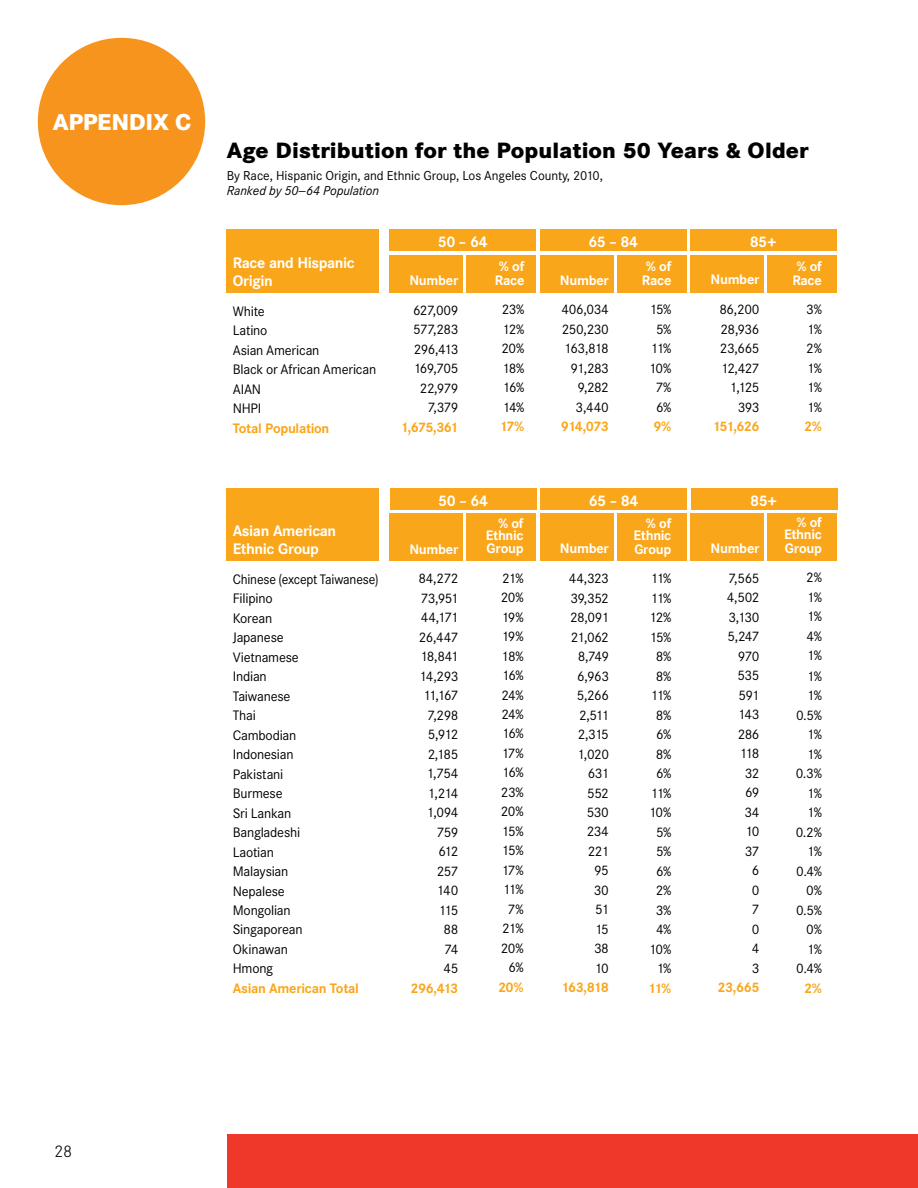
<style>
.page{position:relative;width:918px;height:1188px;background:#fff}
.page>*{position:absolute;margin:0;border:0;box-sizing:border-box;transform-origin:0 0}
.t1{font:800 22.5px "Corporate S";letter-spacing:-.015em;color:#fff}
.t2{font:800 21.75px "Corporate S";letter-spacing:.005em;color:#000}
.t3{font:300 16.5px "Corporate S";color:#000}
.t4{font:700 15px/18px "Corporate S";letter-spacing:-.025em;color:#fff}
.t5{font:13.5px/19.5px "Corporate S";letter-spacing:-.02em;color:#000;text-align:right}
.t6{font:13.5px/19.5px "Corporate S";letter-spacing:-.02em;color:#000;scale:.96 1}
.t7{font:13.5px/19.5px "Corporate S";letter-spacing:-.045em;color:#000;text-align:right}
.t8{font:700 13.5px/13.5px "Corporate S";letter-spacing:-.02em;color:#fff}
.t9{font:13.5px/19.5px "Corporate S";letter-spacing:-.055em;color:#000;text-align:right}
.t10{font:700 13.5px "Corporate S";letter-spacing:-.035em;color:#faa61a}
.t11{font:13.5px/19.5px "Corporate S";letter-spacing:-.075em;color:#000;text-align:center}
.t12{font:13.5px/19.5px "Corporate S";letter-spacing:-.105em;color:#000;text-align:center}
.t13{font:13.5px/19.5px "Corporate S";letter-spacing:-.04em;color:#000;text-align:right}
.t14{font:12.75px "Corporate S";letter-spacing:-.005em;color:#000}
.t15{font:italic 12.75px "Corporate S";letter-spacing:-.005em;color:#000}
</style>
<div class="page">
<div style="left:227px;top:1134px;width:691px;height:54px;background:#ef3829"></div>
<div style="left:389px;top:229px;width:147px;height:21px;background:#faa61a"></div>
<div style="left:540px;top:229px;width:146px;height:21px;background:#faa61a"></div>
<div style="left:691px;top:229px;width:146px;height:21px;background:#faa61a"></div>
<div style="left:389px;top:255px;width:74px;height:37px;background:#faa61a"></div>
<div style="left:389px;top:513px;width:74px;height:48px;background:#faa61a"></div>
<div style="left:540px;top:255px;width:74px;height:37px;background:#faa61a"></div>
<div style="left:540px;top:513px;width:74px;height:48px;background:#faa61a"></div>
<div style="left:690px;top:255px;width:74px;height:37px;background:#faa61a"></div>
<div style="left:690px;top:513px;width:74px;height:48px;background:#faa61a"></div>
<div style="left:467px;top:255px;width:69px;height:37px;background:#faa61a"></div>
<div style="left:467px;top:513px;width:69px;height:48px;background:#faa61a"></div>
<div style="left:618px;top:255px;width:69px;height:37px;background:#faa61a"></div>
<div style="left:618px;top:513px;width:69px;height:48px;background:#faa61a"></div>
<div style="left:767px;top:255px;width:70px;height:37px;background:#faa61a"></div>
<div style="left:767px;top:513px;width:70px;height:48px;background:#faa61a"></div>
<div style="left:227px;top:229px;width:152px;height:63px;background:#faa61a"></div>
<div style="left:227px;top:488px;width:152px;height:73px;background:#faa61a"></div>
<div style="left:390px;top:488px;width:146px;height:21px;background:#faa61a"></div>
<div style="left:540px;top:488px;width:147px;height:21px;background:#faa61a"></div>
<div style="left:691px;top:488px;width:146px;height:21px;background:#faa61a"></div>
<div style="left:38px;top:38px;width:167px;height:167px;background:#f7941e;border-radius:50%"></div>
<h1 class="t1" style="left:53px;top:108px;width:140px">APPENDIX C</h1>
<h2 class="t2" style="left:227px;top:136px;width:583px">Age Distribution for the Population 50 Years &amp; Older</h2>
<p class="t14" style="left:227px;top:168px;width:378px">By Race, Hispanic Origin, and Ethnic Group, Los Angeles County, 2010,</p>
<p class="t15" style="left:227px;top:183px;width:154px">Ranked by 50—64 Population</p>
<p class="t4" style="left:233px;top:254px;width:124px">Race and Hispanic<br>Origin</p>
<p class="t5" style="left:233px;top:301px;width:145px;text-align:left">White<br>Latino<br>Asian American<br>Black or African American<br>AIAN<br>NHPI</p>
<p class="t10" style="left:233px;top:420px;width:98px">Total Population</p>
<p class="t4" style="left:233px;top:522px;width:105px">Asian American<br>Ethnic Group</p>
<p class="t6" style="left:233px;top:569px;width:153px">Chinese (except Taiwanese)<br>Filipino<br>Korean<br>Japanese<br>Vietnamese<br>Indian<br>Taiwanese<br>Thai<br>Cambodian<br>Indonesian<br>Pakistani<br>Burmese<br>Sri Lankan<br>Bangladeshi<br>Laotian<br>Malaysian<br>Nepalese<br>Mongolian<br>Singaporean<br>Okinawan<br>Hmong</p>
<p class="t10" style="left:233px;top:980px;width:128px">Asian American Total</p>
<p class="t4" style="left:438px;top:233px;width:51px">50 – 64</p>
<p class="t4" style="left:588px;top:233px;width:51px">65 – 84</p>
<p class="t4" style="left:750px;top:233px;width:29px">85+</p>
<p class="t8" style="left:409px;top:274px;width:50px">Number</p>
<p class="t7" style="left:413px;top:300px;width:47px">627,009<br>577,283<br>296,413<br>169,705<br>22,979<br>7,379</p>
<p class="t10" style="left:401px;top:419px;width:59px">1,675,361</p>
<p class="t8" style="left:495px;top:260px;width:31px">% of<br>Race</p>
<p class="t5" style="left:502px;top:300px;width:24px;text-align:justify">23% 12% 20% 18% 16% 14%</p>
<p class="t10" style="left:499px;top:419px;width:26px">17%</p>
<p class="t8" style="left:560px;top:273px;width:50px">Number</p>
<p class="t5" style="left:561px;top:300px;width:49px">406,034<br>250,230<br>163,818<br>91,283<br>9,282<br>3,440</p>
<p class="t10" style="left:561px;top:418px;width:50px">914,073</p>
<p class="t8" style="left:642px;top:260px;width:31px">% of<br>Race</p>
<p class="t5" style="left:649px;top:300px;width:24px;text-align:center">15%<br>5%<br>11%<br>10%<br>7%<br>6%</p>
<p class="t10" style="left:653px;top:418px;width:20px">9%</p>
<p class="t8" style="left:711px;top:273px;width:50px">Number</p>
<p class="t13" style="left:719px;top:300px;width:42px">86,200<br>28,936<br>23,665<br>12,427<br>1,125<br>393</p>
<p class="t10" style="left:712px;top:418px;width:49px">151,626</p>
<p class="t8" style="left:792px;top:260px;width:31px">% of<br>Race</p>
<p class="t5" style="left:806px;top:300px;width:17px;text-align:justify">3% 1% 2% 1% 1% 1%</p>
<p class="t10" style="left:804px;top:418px;width:19px">2%</p>
<p class="t4" style="left:438px;top:492px;width:51px">50 – 64</p>
<p class="t4" style="left:589px;top:492px;width:51px">65 – 84</p>
<p class="t4" style="left:750px;top:492px;width:29px">85+</p>
<p class="t8" style="left:409px;top:542px;width:50px">Number</p>
<p class="t9" style="left:418px;top:569px;width:41px">84,272<br>73,951<br>44,171<br>26,447<br>18,841<br>14,293<br>11,167<br>7,298<br>5,912<br>2,185<br>1,754<br>1,214<br>1,094<br>759<br>612<br>257<br>140<br>115<br>88<br>74<br>45</p>
<p class="t10" style="left:411px;top:980px;width:49px">296,413</p>
<p class="t8" style="left:486px;top:517px;width:39px;line-height:12px;text-align:right">% of<br>Ethnic</p>
<p class="t8" style="left:487px;top:542px;width:39px">Group</p>
<p class="t11" style="left:501px;top:568px;width:24px">21%<br>20%<br>19%<br>19%<br>18%<br>16%<br>24%<br>24%<br>16%<br>17%<br>16%<br>23%<br>20%<br>15%<br>15%<br>17%<br>11%<br>7%<br>21%<br>20%<br>6%</p>
<p class="t10" style="left:498px;top:979px;width:27px">20%</p>
<p class="t8" style="left:560px;top:542px;width:50px">Number</p>
<p class="t7" style="left:569px;top:569px;width:42px">44,323<br>39,352<br>28,091<br>21,062<br>8,749<br>6,963<br>5,266<br>2,511<br>2,315<br>1,020<br>631<br>552<br>530<br>234<br>221<br>95<br>30<br>51<br>15<br>38<br>10</p>
<p class="t10" style="left:561px;top:979px;width:49px">163,818</p>
<p class="t8" style="left:634px;top:518px;width:39px;line-height:12px;text-align:right">% of<br>Ethnic</p>
<p class="t8" style="left:634px;top:542px;width:39px">Group</p>
<p class="t12" style="left:649px;top:569px;width:24px">11%<br>11%<br>12%<br>15%<br>8%<br>8%<br>11%<br>8%<br>6%<br>8%<br>6%<br>11%<br>10%<br>5%<br>5%<br>6%<br>2%<br>3%<br>4%<br>10%<br>1%</p>
<p class="t10" style="left:648px;top:980px;width:25px">11%</p>
<p class="t8" style="left:711px;top:542px;width:50px">Number</p>
<p class="t7" style="left:727px;top:569px;width:34px">7,565<br>4,502<br>3,130<br>5,247<br>970<br>535<br>591<br>143<br>286<br>118<br>32<br>69<br>34<br>10<br>37<br>6<br>0<br>7<br>0<br>4<br>3</p>
<p class="t10" style="left:718px;top:979px;width:43px">23,665</p>
<p class="t8" style="left:784px;top:517px;width:39px;line-height:12px;text-align:right">% of<br>Ethnic</p>
<p class="t8" style="left:785px;top:542px;width:39px">Group</p>
<p class="t5" style="left:796px;top:568px;width:28px">2%<br>1%<br>1%<br>4%<br>1%<br>1%<br>1%<br>0.5%<br>1%<br>1%<br>0.3%<br>1%<br>1%<br>0.2%<br>1%<br>0.4%<br>0%<br>0.5%<br>0%<br>1%<br>0.4%</p>
<p class="t10" style="left:804px;top:980px;width:19px">2%</p>
<p class="t3" style="left:54px;top:1141px;width:20px">28</p>
</div>
